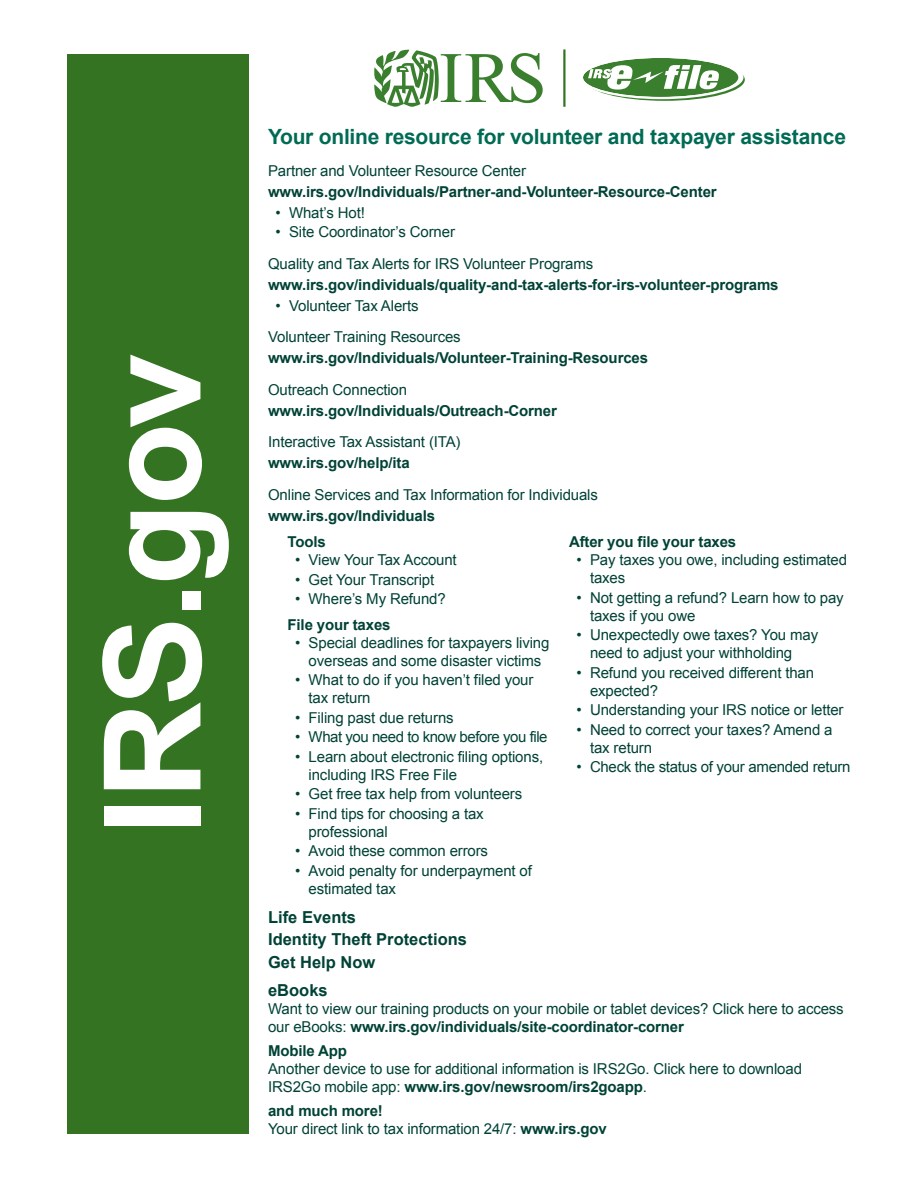
<style>
.page{position:relative;width:918px;height:1188px;background:#fff}
.page>*{position:absolute;margin:0;border:0;box-sizing:border-box;transform-origin:0 0}
.t1{font:700 135px "Arial";letter-spacing:-.025em;color:#fff}
.t2{font:700 21px "Arial";letter-spacing:-.01em;color:#006b54}
.Body{font:700 16.5px "Arial";color:#004236}
.inside_back_cover_body{font:15px/18px "Arial";letter-spacing:-.01em;color:#004236}
.inside_back_cover_body-2{font:700 15px "Arial";letter-spacing:-.01em;color:#004236}
.inside_back_cover_body-3{font:15px "Arial";letter-spacing:-.03em;color:#004236}
.s1{font-weight:700}
</style>
<div class="page">
<div style="left:67px;top:54px;width:182px;height:1080px;background:#337321"></div>
<svg style="left:374px;top:49px;width:169px;height:58px"></svg>
<svg style="left:585px;top:58px;width:160px;height:43px"></svg>
<div style="left:579px;top:55px;width:165px;height:44px;background:#fff;border-radius:50%"></div>
<svg style="left:583px;top:58px;width:155px;height:39px"></svg>
<hr style="left:563px;top:49px;width:3px;height:58px;background:#337321">
<h1 class="t1" style="left:64px;top:835px;width:484px;rotate:-90deg">IRS.gov</h1>
<h2 class="t2" style="left:268px;top:123px;width:579px">Your online resource for volunteer and taxpayer assistance</h2>
<p class="inside_back_cover_body" style="left:268px;top:162px;width:260px">Partner and Volunteer Resource Center</p>
<p class="inside_back_cover_body-2" style="left:268px;top:182px;width:450px">www.irs.gov/Individuals/Partner-and-Volunteer-Resource-Center</p>
<p class="inside_back_cover_body" style="left:276px;top:204px;width:91px">• What’s Hot!</p>
<p class="inside_back_cover_body" style="left:276px;top:223px;width:181px">• Site Coordinator’s Corner</p>
<p class="inside_back_cover_body" style="left:268px;top:255px;width:327px">Quality and Tax Alerts for IRS Volunteer Programs</p>
<p class="inside_back_cover_body-2" style="left:268px;top:275px;width:512px">www.irs.gov/individuals/quality-and-tax-alerts-for-irs-volunteer-programs</p>
<p class="inside_back_cover_body" style="left:276px;top:297px;width:144px">• Volunteer Tax Alerts</p>
<p class="inside_back_cover_body" style="left:268px;top:328px;width:194px">Volunteer Training Resources</p>
<p class="inside_back_cover_body-2" style="left:268px;top:348px;width:381px">www.irs.gov/Individuals/Volunteer-Training-Resources</p>
<p class="inside_back_cover_body" style="left:268px;top:381px;width:141px">Outreach Connection</p>
<p class="inside_back_cover_body-2" style="left:268px;top:401px;width:290px">www.irs.gov/Individuals/Outreach-Corner</p>
<p class="inside_back_cover_body" style="left:268px;top:433px;width:194px">Interactive Tax Assistant (ITA)</p>
<p class="inside_back_cover_body-2" style="left:268px;top:453px;width:143px">www.irs.gov/help/ita</p>
<p class="inside_back_cover_body" style="left:268px;top:486px;width:331px">Online Services and Tax Information for Individuals</p>
<p class="inside_back_cover_body-2" style="left:268px;top:506px;width:169px">www.irs.gov/Individuals</p>
<p class="inside_back_cover_body-2" style="left:288px;top:532px;width:40px">Tools</p>
<p class="inside_back_cover_body" style="left:295px;top:551px;width:163px">• View Your Tax Account</p>
<p class="inside_back_cover_body" style="left:295px;top:571px;width:141px">• Get Your Transcript</p>
<p class="inside_back_cover_body" style="left:295px;top:590px;width:152px">• Where’s My Refund?</p>
<p class="inside_back_cover_body-2" style="left:288px;top:615px;width:104px">File your taxes</p>
<p class="inside_back_cover_body" style="left:295px;top:634px;width:256px;text-align:center">• Special deadlines for taxpayers living overseas and some disaster victims</p>
<p class="inside_back_cover_body" style="left:309px;top:671px;width:226px;text-indent:-14px">• What to do if you haven’t filed your tax return</p>
<p class="inside_back_cover_body" style="left:295px;top:709px;width:160px">• Filing past due returns</p>
<p class="inside_back_cover_body-3" style="left:295px;top:727px;width:254px">• What you need to know before you file</p>
<p class="inside_back_cover_body" style="left:309px;top:748px;width:236px;text-indent:-14px">• Learn about electronic filing options, including IRS Free File</p>
<p class="inside_back_cover_body" style="left:295px;top:785px;width:229px">• Get free tax help from volunteers</p>
<p class="inside_back_cover_body" style="left:309px;top:805px;width:177px;text-indent:-14px">• Find tips for choosing a tax professional</p>
<p class="inside_back_cover_body" style="left:295px;top:842px;width:195px">• Avoid these common errors</p>
<p class="inside_back_cover_body" style="left:309px;top:862px;width:225px;text-indent:-14px">• Avoid penalty for underpayment of estimated tax</p>
<p class="inside_back_cover_body-2" style="left:569px;top:532px;width:169px">After you file your taxes</p>
<p class="inside_back_cover_body" style="left:590px;top:551px;width:259px;text-indent:-14px">• Pay taxes you owe, including estimated taxes</p>
<p class="inside_back_cover_body" style="left:590px;top:589px;width:255px;text-indent:-14px">• Not getting a refund? Learn how to pay taxes if you owe</p>
<p class="inside_back_cover_body" style="left:590px;top:626px;width:230px;text-indent:-14px">• Unexpectedly owe taxes? You may need to adjust your withholding</p>
<p class="inside_back_cover_body" style="left:590px;top:664px;width:226px;text-indent:-14px">• Refund you received different than expected?</p>
<p class="inside_back_cover_body" style="left:577px;top:701px;width:269px">• Understanding your IRS notice or letter</p>
<p class="inside_back_cover_body" style="left:590px;top:721px;width:244px;text-indent:-14px">• Need to correct your taxes? Amend a tax return</p>
<p class="inside_back_cover_body" style="left:577px;top:758px;width:275px">• Check the status of your amended return</p>
<p class="Body" style="left:268px;top:906px;width:90px">Life Events</p>
<p class="Body" style="left:268px;top:928px;width:200px">Identity Theft Protections</p>
<p class="Body" style="left:268px;top:951px;width:109px">Get Help Now</p>
<p class="Body" style="left:268px;top:979px;width:61px">eBooks</p>
<p class="inside_back_cover_body" style="left:268px;top:1000px;width:577px">Want to view our training products on your mobile or tablet devices? Click here to access our eBooks: <span class="s1">www.irs.gov/individuals/site-coordinator-corner</span></p>
<p class="inside_back_cover_body-2" style="left:268px;top:1041px;width:80px">Mobile App</p>
<p class="inside_back_cover_body" style="left:268px;top:1060px;width:535px">Another device to use for additional information is IRS2Go. Click here to download<br>IRS2Go mobile app: <span class="s1">www.irs.gov/newsroom/irs2goapp</span>.</p>
<p class="inside_back_cover_body-2" style="left:268px;top:1101px;width:116px">and much more!</p>
<p class="inside_back_cover_body" style="left:268px;top:1120px;width:340px">Your direct link to tax information 24/7: <span class="s1">www.irs.gov</span></p>
</div>
